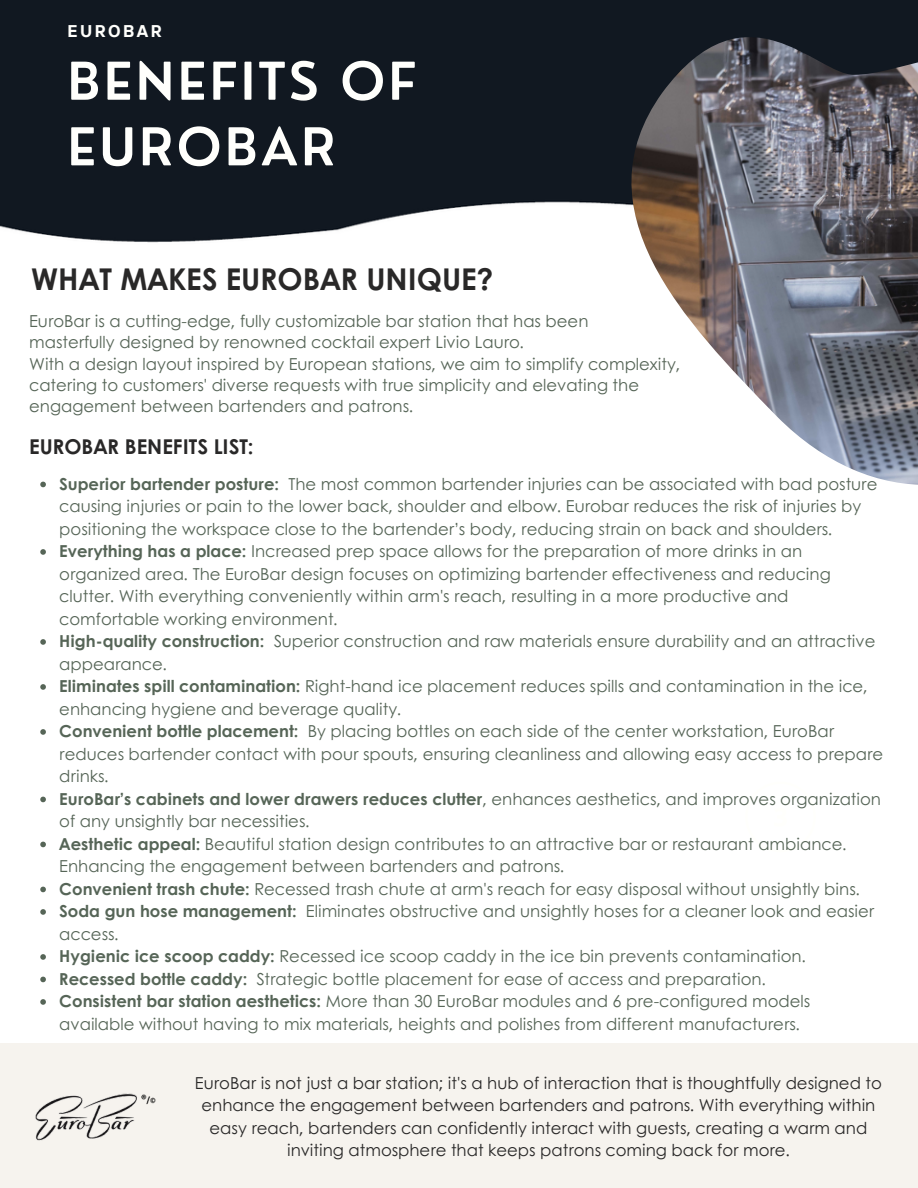
<style>
.page{position:relative;width:918px;height:1188px;background:#fff}
.page>*{position:absolute;margin:0;border:0;box-sizing:border-box;transform-origin:0 0}
.t1{font:600 50.85px/65.6px "Nourd";letter-spacing:.065em;color:#fffffc}
.t2{font:700 30px "Century Gothic";color:#292828}
.t3{font:700 20.4px "Century Gothic";color:#292828}
.t4{font:700 16.95px "TT Interphases";letter-spacing:.145em;color:#fffffc}
.t5{font:16.5px/22.5px "Century Gothic";color:#566557}
.t6{font:16.5px/22.5px "Century Gothic";color:#292828;text-align:center}
.s1{font-weight:700}
</style>
<div class="page">
<div style="left:0;top:1043px;width:918px;height:145px;background:#f6f3ee"></div>
<img style="left:35px;top:1093px;width:121px;height:48px">
<img style="left:0;top:0;width:918px;height:243px">
<img style="left:632px;top:36px;width:286px;height:449px">
<svg style="left:40px;top:482px;width:6px;height:5px"></svg>
<svg style="left:40px;top:549px;width:6px;height:6px"></svg>
<svg style="left:40px;top:639px;width:6px;height:6px"></svg>
<svg style="left:40px;top:684px;width:6px;height:6px"></svg>
<svg style="left:40px;top:729px;width:6px;height:6px"></svg>
<svg style="left:40px;top:797px;width:6px;height:5px"></svg>
<svg style="left:40px;top:842px;width:6px;height:5px"></svg>
<svg style="left:40px;top:887px;width:6px;height:5px"></svg>
<svg style="left:40px;top:909px;width:6px;height:6px"></svg>
<svg style="left:40px;top:954px;width:6px;height:6px"></svg>
<svg style="left:40px;top:977px;width:6px;height:5px"></svg>
<svg style="left:40px;top:999px;width:6px;height:6px"></svg>
<p class="t4" style="left:67px;top:20px;width:96px">EUROBAR</p>
<p class="t1" style="left:67px;top:48px;width:350px">BENEFITS OF<br>EUROBAR</p>
<p class="t2" style="left:31px;top:256px;width:464px">WHAT MAKES EUROBAR UNIQUE?</p>
<p class="t5" style="left:29px;top:309px;width:561px">EuroBar is a cutting-edge, fully customizable bar station that has been</p>
<p class="t5" style="left:29px;top:330px;width:496px">masterfully designed by renowned cocktail expert Livio Lauro.</p>
<p class="t5" style="left:29px;top:352px;width:653px;line-height:21.3px">With a design layout inspired by European stations, we aim to simplify complexity, catering to customers' diverse requests with true simplicity and elevating the engagement between bartenders and patrons.</p>
<p class="t3" style="left:29px;top:431px;width:226px">EUROBAR BENEFITS LIST:</p>
<p class="t5" style="left:59px;top:472px;width:820px"><span class="s1">Superior bartender posture:</span> The most common bartender injuries can be associated with bad posture causing injuries or pain to the lower back, shoulder and elbow. Eurobar reduces the risk of injuries by positioning the workspace close to the bartender’s body, reducing strain on back and shoulders.</p>
<p class="t5" style="left:59px;top:539px;width:773px"><span class="s1">Everything has a place:</span> Increased prep space allows for the preparation of more drinks in an organized area. The EuroBar design focuses on optimizing bartender effectiveness and reducing clutter. With everything conveniently within arm's reach, resulting in a more productive and comfortable working environment.</p>
<p class="t5" style="left:59px;top:629px;width:818px"><span class="s1">High-quality construction:</span> Superior construction and raw materials ensure durability and an attractive appearance.</p>
<p class="t5" style="left:59px;top:674px;width:810px"><span class="s1">Eliminates spill contamination:</span> Right-hand ice placement reduces spills and contamination in the ice, enhancing hygiene and beverage quality.</p>
<p class="t5" style="left:59px;top:719px;width:825px"><span class="s1">Convenient bottle placement:</span> By placing bottles on each side of the center workstation, EuroBar reduces bartender contact with pour spouts, ensuring cleanliness and allowing easy access to prepare drinks.</p>
<p class="t5" style="left:59px;top:787px;width:823px"><span class="s1">EuroBar’s cabinets and lower drawers reduces clutter</span>, enhances aesthetics, and improves organization of any unsightly bar necessities.</p>
<p class="t5" style="left:59px;top:832px;width:789px"><span class="s1">Aesthetic appeal:</span> Beautiful station design contributes to an attractive bar or restaurant ambiance.<br>Enhancing the engagement between bartenders and patrons.</p>
<p class="t5" style="left:59px;top:877px;width:802px"><span class="s1">Convenient trash chute:</span> Recessed trash chute at arm's reach for easy disposal without unsightly bins.</p>
<p class="t5" style="left:59px;top:899px;width:816px"><span class="s1">Soda gun hose management:</span> Eliminates obstructive and unsightly hoses for a cleaner look and easier access.</p>
<p class="t5" style="left:59px;top:944px;width:748px"><span class="s1">Hygienic ice scoop caddy:</span> Recessed ice scoop caddy in the ice bin prevents contamination.</p>
<p class="t5" style="left:59px;top:967px;width:708px"><span class="s1">Recessed bottle caddy:</span> Strategic bottle placement for ease of access and preparation.</p>
<p class="t5" style="left:59px;top:989px;width:752px"><span class="s1">Consistent bar station aesthetics:</span> More than 30 EuroBar modules and 6 pre-configured models available without having to mix materials, heights and polishes from different manufacturers.</p>
<p class="t6" style="left:195px;top:1071px;width:688px">EuroBar is not just a bar station; it's a hub of interaction that is thoughtfully designed to enhance the engagement between bartenders and patrons. With everything within easy reach, bartenders can confidently interact with guests, creating a warm and inviting atmosphere that keeps patrons coming back for more.</p>
</div>
